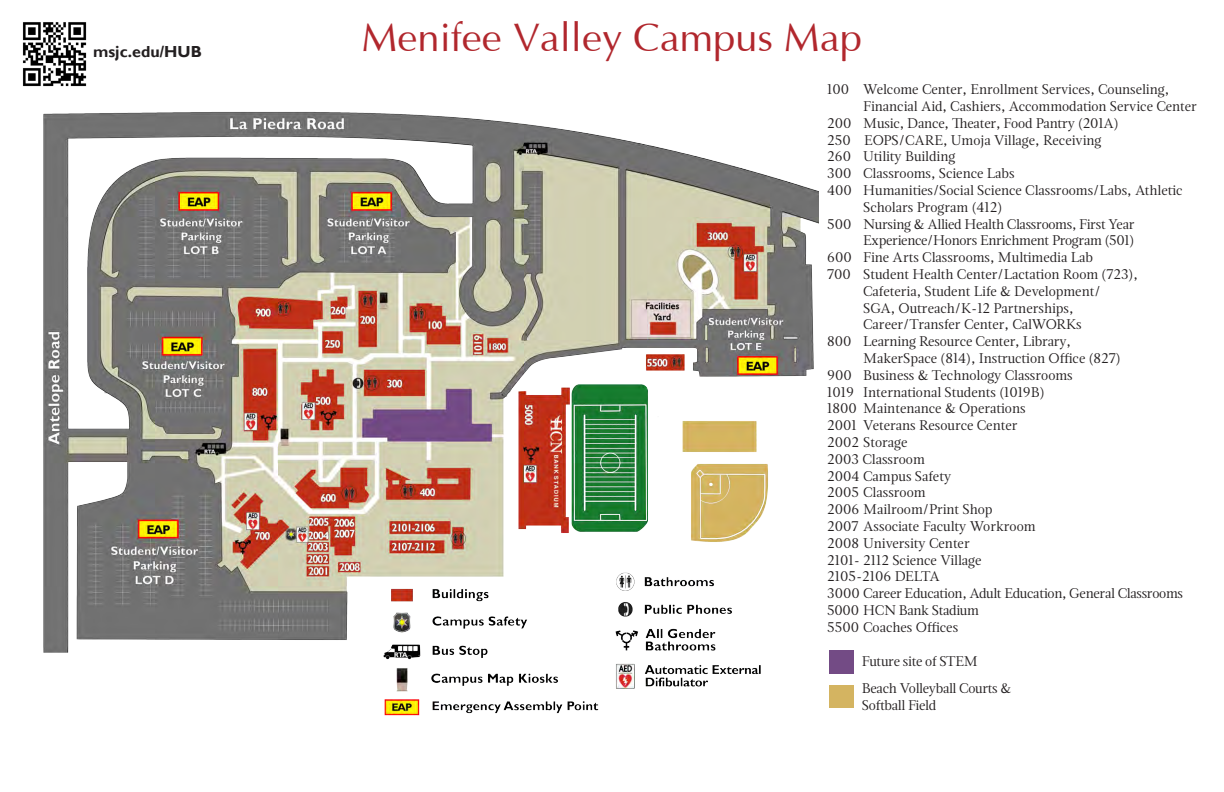
<style>
.page{position:relative;width:1224px;height:792px;background:#fff}
.page>*{position:absolute;margin:0;border:0;box-sizing:border-box;transform-origin:0 0}
.t1{font:40px "Optima";color:#b1272d}
.t2{font:700 16px "Gill Sans";color:#231f20}
.t3{font:14px/16.8px "Magneta";color:#231f20}
.t4{font:14px "Magneta";letter-spacing:-.02em;color:#231f20}
</style>
<div class="page">
<img style="left:43px;top:112px;width:776px;height:604px">
<div style="left:829px;top:685px;width:25px;height:22px;background:#d4b461"></div>
<div style="left:829px;top:650px;width:25px;height:23px;background:#734b85"></div>
<img style="left:22px;top:22px;width:65px;height:65px">
<p class="t2" style="left:93px;top:42px;width:110px">msjc.edu/HUB</p>
<p class="t1" style="left:362px;top:17px;width:502px">Menifee Valley Campus Map</p>
<p class="t3" style="left:863px;top:81px;width:335px;text-indent:-36px">100 Welcome Center, Enrollment Services, Counseling,<br>Financial Aid, Cashiers, Accommodation Service Center</p>
<p class="t3" style="left:827px;top:114px;width:293px">200 Music, Dance, Theater, Food Pantry (201A)</p>
<p class="t3" style="left:827px;top:131px;width:276px">250 EOPS/CARE, Umoja Village, Receiving</p>
<p class="t3" style="left:827px;top:148px;width:130px">260 Utility Building</p>
<p class="t3" style="left:827px;top:165px;width:189px">300 Classrooms, Science Labs</p>
<p class="t3" style="left:827px;top:181px;width:357px">400 Humanities/Social Science Classrooms/Labs, Athletic</p>
<p class="t3" style="left:863px;top:198px;width:140px">Scholars Program (412)</p>
<p class="t4" style="left:827px;top:214px;width:309px">500 Nursing &amp; Allied Health Classrooms, First Year</p>
<p class="t4" style="left:863px;top:231px;width:273px">Experience/Honors Enrichment Program (501)</p>
<p class="t3" style="left:827px;top:249px;width:267px">600 Fine Arts Classrooms, Multimedia Lab</p>
<p class="t3" style="left:827px;top:265px;width:312px">700 Student Health Center/Lactation Room (723),</p>
<p class="t3" style="left:863px;top:282px;width:239px">Cafeteria, Student Life &amp; Development/</p>
<p class="t3" style="left:863px;top:299px;width:212px">SGA, Outreach/K-12 Partnerships,</p>
<p class="t3" style="left:863px;top:316px;width:220px">Career/Transfer Center, CalWORKs</p>
<p class="t3" style="left:827px;top:333px;width:245px">800 Learning Resource Center, Library,</p>
<p class="t3" style="left:863px;top:349px;width:259px">MakerSpace (814), Instruction Office (827)</p>
<p class="t3" style="left:827px;top:366px;width:247px">900 Business &amp; Technology Classrooms</p>
<p class="t3" style="left:827px;top:383px;width:219px">1019 International Students (1019B)</p>
<p class="t3" style="left:827px;top:400px;width:200px">1800 Maintenance &amp; Operations</p>
<p class="t3" style="left:827px;top:417px;width:192px">2001 Veterans Resource Center</p>
<p class="t3" style="left:827px;top:433px;width:82px">2002 Storage</p>
<p class="t3" style="left:827px;top:450px;width:99px">2003 Classroom</p>
<p class="t3" style="left:827px;top:467px;width:125px">2004 Campus Safety</p>
<p class="t3" style="left:827px;top:484px;width:100px">2005 Classroom</p>
<p class="t3" style="left:827px;top:501px;width:167px">2006 Mailroom/Print Shop</p>
<p class="t3" style="left:827px;top:517px;width:210px">2007 Associate Faculty Workroom</p>
<p class="t3" style="left:827px;top:534px;width:144px">2008 University Center</p>
<p class="t3" style="left:827px;top:551px;width:156px">2101- 2112 Science Village</p>
<p class="t3" style="left:827px;top:568px;width:114px">2105-2106 DELTA</p>
<p class="t4" style="left:827px;top:584px;width:357px">3000 Career Education, Adult Education, General Classrooms</p>
<p class="t4" style="left:827px;top:601px;width:153px">5000 HCN Bank Stadium</p>
<p class="t3" style="left:827px;top:618px;width:132px">5500 Coaches Offices</p>
<p class="t4" style="left:862px;top:652px;width:117px">Future site of STEM</p>
<p class="t4" style="left:862px;top:679px;width:151px">Beach Volleyball Courts &amp;</p>
<p class="t4" style="left:862px;top:695px;width:76px">Softball Field</p>
</div>
